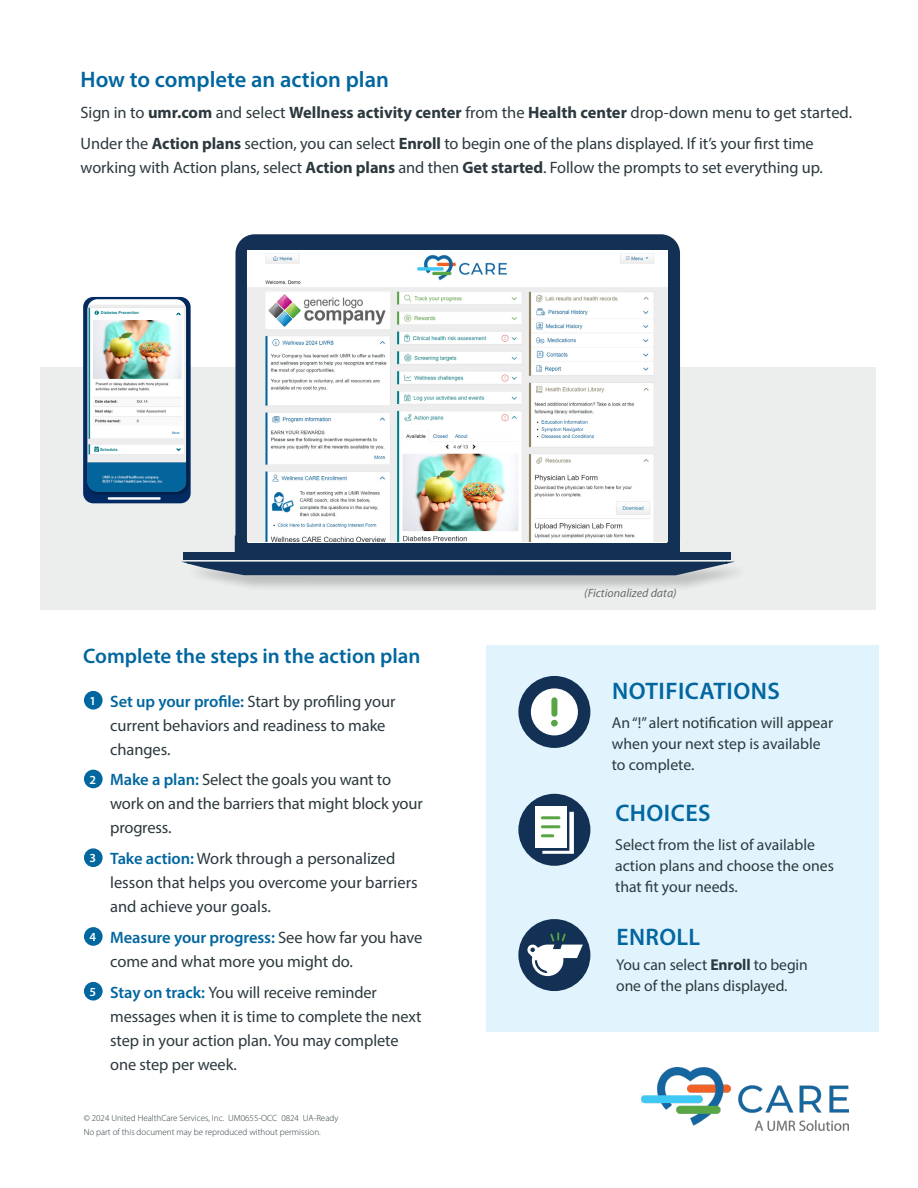
<style>
.page{position:relative;width:918px;height:1188px;background:#fff}
.page>*{position:absolute;margin:0;border:0;box-sizing:border-box;transform-origin:0 0}
.t1{font:600 24px "Myriad Pro";letter-spacing:.02em;color:#02669f}
.heading_2{font:600 22.5px "Myriad Pro";color:#02669f}
.heading_2-2{font:600 21px "Myriad Pro";color:#02669f}
.t2{font:16.5px/24px "Myriad Pro";letter-spacing:-.005em;color:#2c393e}
.t3{font:15.75px/21px "Myriad Pro";color:#2c393e}
.t4{font:600 12.3px "Myriad Pro";color:#fff}
.t5{font:italic 12px "Myriad Pro";color:#6a6b6c}
.copyright{font:300 9px/13.5px "Myriad Pro";color:#2c393e}
.numbers{font:700 3.9px "Arial";color:#067f89}
.numbers-2{font:3.3px "Arial";color:#02669f}
.s1{font-weight:700}
.s2{font-weight:600;color:#02669f}
</style>
<div class="page">
<div style="left:486px;top:645px;width:393px;height:386px;background:#e1f4fd"></div>
<div style="left:40px;top:368px;width:836px;height:242px;background:#eceded"></div>
<svg style="left:235px;top:234px;width:445px;height:319px;background:#203d5d"></svg>
<div style="left:186px;top:564px;width:564px;height:29px;background:#000;opacity:.2"></div>
<svg style="left:186px;top:561px;width:557px;height:15px;background:#38516d"></svg>
<div style="left:235px;top:536px;width:9px;height:23px;background:#133154"></div>
<div style="left:672px;top:531px;width:8px;height:26px;background:#133154"></div>
<div style="left:184px;top:553px;width:547px;height:7px;background:#133154"></div>
<div style="left:84px;top:691px;width:19px;height:19px;background:#02669f;border-radius:50%"></div>
<div style="left:84px;top:770px;width:19px;height:18px;background:#02669f;border-radius:50%"></div>
<div style="left:84px;top:848px;width:19px;height:19px;background:#02669f;border-radius:50%"></div>
<div style="left:84px;top:927px;width:19px;height:19px;background:#02669f;border-radius:50%"></div>
<div style="left:84px;top:982px;width:19px;height:19px;background:#02669f;border-radius:50%"></div>
<div style="left:83px;top:297px;width:108px;height:206px;background:#032b63;border-radius:10px"></div>
<hr style="left:108px;top:497px;width:53px;height:3px;background:#fff">
<div style="left:87px;top:298px;width:104px;height:198px;background:#000;opacity:.35"></div>
<img style="left:87px;top:299px;width:99px;height:193px">
<img style="left:88px;top:300px;width:103px;height:191px">
<img style="left:88px;top:467px;width:98px;height:24px">
<div style="left:518px;top:919px;width:72px;height:72px;background:#133154;border-radius:50%"></div>
<svg style="left:527px;top:932px;width:56px;height:44px"></svg>
<div style="left:518px;top:676px;width:72px;height:72px;background:#133154;border-radius:50%"></div>
<div style="left:531px;top:688px;width:47px;height:47px;background:#fff;border-radius:50%"></div>
<div style="left:551px;top:720px;width:7px;height:7px;background:#58a545;border-radius:50%"></div>
<svg style="left:551px;top:697px;width:6px;height:20px"></svg>
<div style="left:518px;top:794px;width:72px;height:72px;background:#133154;border-radius:50%"></div>
<div style="left:535px;top:806px;width:31px;height:42px;background:#fff"></div>
<svg style="left:541px;top:812px;width:33px;height:42px"></svg>
<img style="left:641px;top:1067px;width:208px;height:63px">
<img style="left:247px;top:250px;width:420px;height:292px">
<p class="heading_2" style="left:81px;top:65px;width:310px">How to complete an action plan</p>
<p class="t2" style="left:81px;top:100px;width:773px">Sign in to <span class="s1">umr.com</span> and select <span class="s1">Wellness activity center</span> from the <span class="s1">Health center</span> drop-down menu to get started.</p>
<p class="t2" style="left:81px;top:131px;width:744px">Under the <span class="s1">Action plans</span> section, you can select <span class="s1">Enroll</span> to begin one of the plans displayed. If it’s your first time working with Action plans, select <span class="s1">Action plans</span> and then <span class="s1">Get started</span>. Follow the prompts to set everything up.</p>
<p class="numbers" style="left:101px;top:310px;width:40px">Diabetes Prevention</p>
<p class="numbers" style="left:100px;top:446px;width:19px">Schedule</p>
<p class="numbers-2" style="left:172px;top:431px;width:9px">More</p>
<p class="heading_2-2" style="left:83px;top:642px;width:339px">Complete the steps in the action plan</p>
<p class="t4" style="left:90px;top:693px;width:8px">1</p>
<p class="t2" style="left:110px;top:689px;width:287px"><span class="s2">Set up your profile:</span> Start by profiling your current behaviors and readiness to make changes.</p>
<p class="t4" style="left:90px;top:772px;width:8px">2</p>
<p class="t2" style="left:110px;top:767px;width:314px"><span class="s2">Make a plan:</span> Select the goals you want to work on and the barriers that might block your progress.</p>
<p class="t4" style="left:90px;top:850px;width:8px">3</p>
<p class="t2" style="left:110px;top:846px;width:309px"><span class="s2">Take action:</span> Work through a personalized lesson that helps you overcome your barriers and achieve your goals.</p>
<p class="t4" style="left:90px;top:929px;width:8px">4</p>
<p class="t2" style="left:110px;top:925px;width:314px"><span class="s2">Measure your progress:</span> See how far you have come and what more you might do.</p>
<p class="t4" style="left:90px;top:984px;width:8px">5</p>
<p class="t2" style="left:110px;top:980px;width:313px"><span class="s2">Stay on track:</span> You will receive reminder messages when it is time to complete the next step in your action plan. You may complete one step per week.</p>
<p class="copyright" style="left:84px;top:1111px;width:256px">© 2024 United HealthCare Services, Inc. UM0655-OCC 0824 UA-Ready<br>No part of this document may be reproduced without permission.</p>
<p class="t5" style="left:584px;top:586px;width:94px">(Fictionalized data)</p>
<p class="t1" style="left:612px;top:676px;width:169px">NOTIFICATIONS</p>
<p class="t3" style="left:612px;top:712px;width:223px">An “!” alert notification will appear when your next step is available to complete.</p>
<p class="t1" style="left:615px;top:798px;width:97px">CHOICES</p>
<p class="t3" style="left:615px;top:834px;width:220px">Select from the list of available action plans and choose the ones that fit your needs.</p>
<p class="t1" style="left:616px;top:921px;width:85px">ENROLL</p>
<p class="t3" style="left:616px;top:954px;width:193px">You can select <span class="s1">Enroll</span> to begin one of the plans displayed.</p>
</div>
